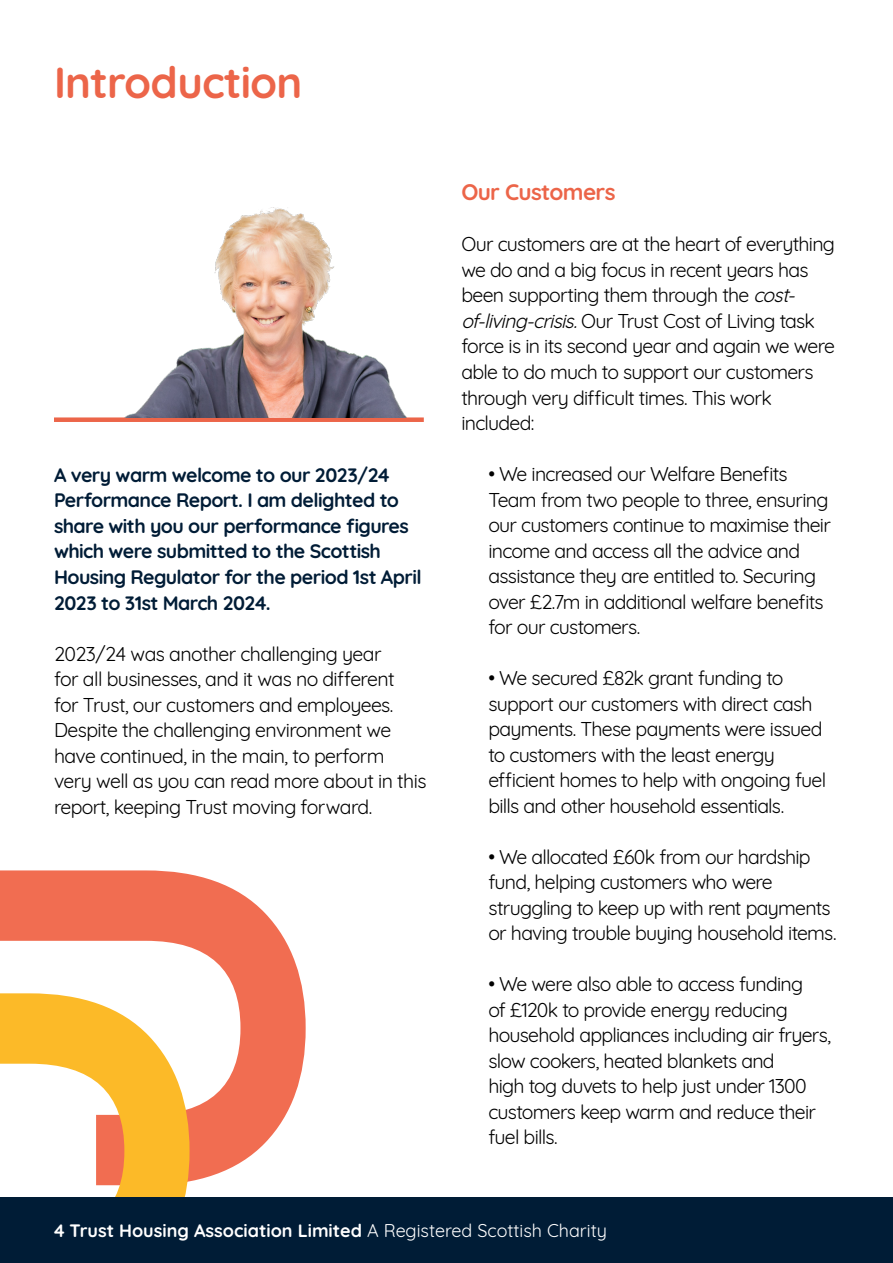
<style>
.page{position:relative;width:893px;height:1263px;background:#fff}
.page>*{position:absolute;margin:0;border:0;box-sizing:border-box;transform-origin:0 0}
.t1{font:700 43.5px "Quicksand";letter-spacing:-.02em;color:#ec6549}
.t2{font:700 22.5px "Quicksand";letter-spacing:-.03em;color:#ec6549}
.t3{font:19.5px/25.5px "Quicksand";letter-spacing:-.035em;color:#000}
.t4{font:700 19.5px/25.5px "Quicksand";letter-spacing:-.03em;color:#001c36}
.t5{font:700 18px "Quicksand";color:#fff}
.s1{font-style:italic}
.s2{font-weight:400}
</style>
<div class="page">
<div style="left:54px;top:417px;width:370px;height:5px;background:#ec6549"></div>
<svg style="left:0;top:870px;width:306px;height:312px;fill:#f16d51"></svg>
<svg style="left:0;top:993px;width:190px;height:205px"></svg>
<div style="left:0;top:1198px;width:893px;height:65px;background:#001c36"></div>
<img style="left:125px;top:208px;width:282px;height:209px">
<h1 class="t1" style="left:54px;top:48px;width:250px">Introduction</h1>
<p class="t4" style="left:54px;top:460px;width:369px">A very warm welcome to our 2023/24<br>Performance Report. I am delighted to share with you our performance figures which were submitted to the Scottish Housing Regulator for the period 1st April 2023 to 31st March 2024.</p>
<p class="t3" style="left:54px;top:639px;width:374px">2023/24 was another challenging year<br>for all businesses, and it was no different<br>for Trust, our customers and employees.<br>Despite the challenging environment we have continued, in the main, to perform very well as you can read more about in this report, keeping Trust moving forward.</p>
<p class="t2" style="left:461px;top:175px;width:156px">Our Customers</p>
<p class="t3" style="left:461px;top:230px;width:375px">Our customers are at the heart of everything we do and a big focus in recent years has been supporting them through the <span class="s1">cost&shy;of-living-crisis.</span>Our Trust Cost of Living task force is in its second year and again we were able to do much to support our customers through very difficult times. This work included:</p>
<p class="t3" style="left:488px;top:459px;width:344px;text-indent:-27px">• • We increased our Welfare Benefits Team from two people to three, ensuring our customers continue to maximise their income and access all the advice and assistance they are entitled to. Securing over £2.7m in additional welfare benefits for our customers.</p>
<p class="t3" style="left:488px;top:663px;width:339px">• We secured £82k grant funding to support our customers with direct cash payments. These payments were issued to customers with the least energy efficient homes to help with ongoing fuel bills and other household essentials.</p>
<p class="t3" style="left:488px;top:842px;width:350px">• We allocated £60k from our hardship fund, helping customers who were struggling to keep up with rent payments or having trouble buying household items.</p>
<p class="t3" style="left:488px;top:969px;width:344px">• We were also able to access funding<br>of £120k to provide energy reducing household appliances including air fryers, slow cookers, heated blankets and<br>high tog duvets to help just under 1300 customers keep warm and reduce their fuel bills.</p>
<p class="t5" style="left:54px;top:1217px;width:554px">4 Trust Housing Association Limited <span class="s2">A Registered Scottish Charity</span></p>
</div>
